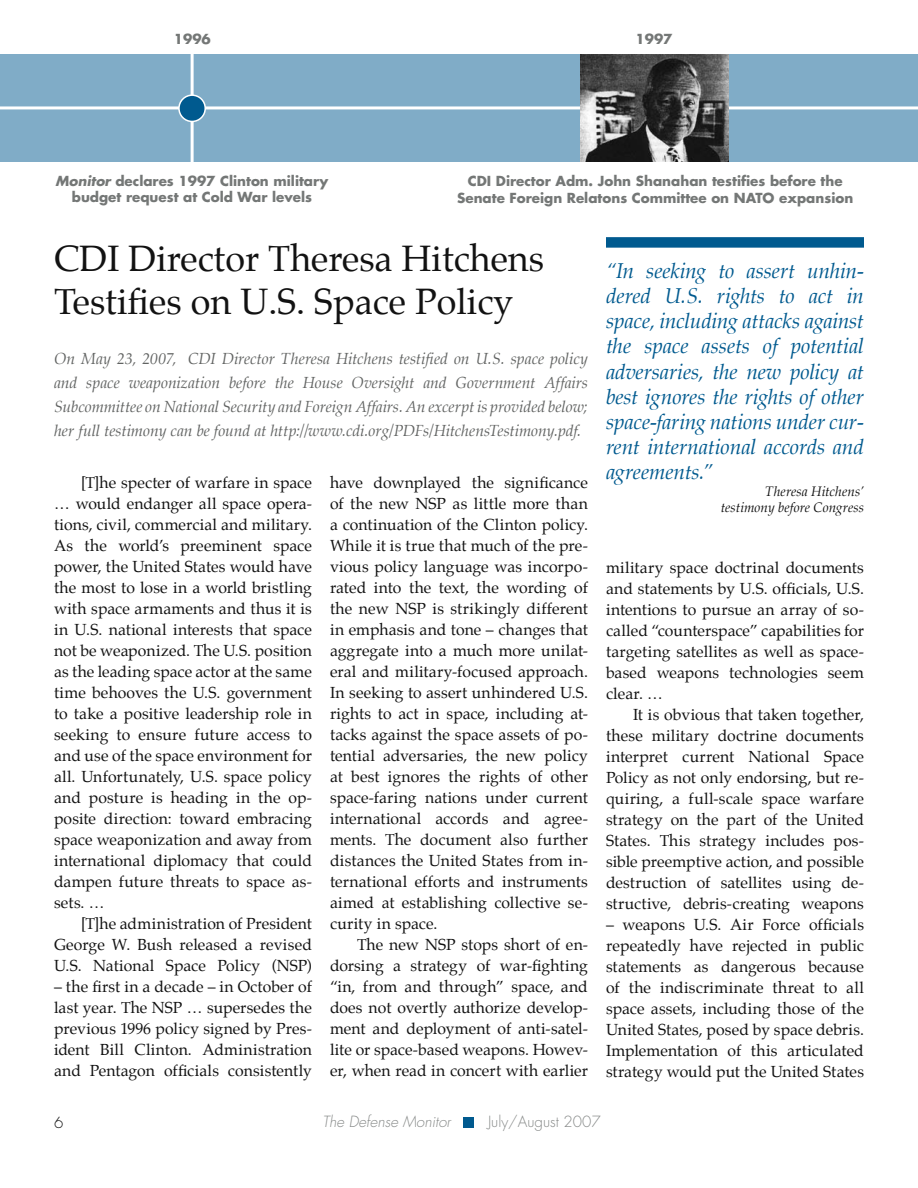
<style>
.page{position:relative;width:918px;height:1188px;background:#fff}
.page>*{position:absolute;margin:0;border:0;box-sizing:border-box;transform-origin:0 0}
.t1{font:36px/43.2px "Palatino";color:#121212}
.t2{font:italic 21px/25.2px "Palatino";letter-spacing:-.01em;color:#005a8f;text-align:justify}
.t3{font:15.75px/21px "Palatino";letter-spacing:.005em;color:#121212;text-align:justify}
.t4{font:italic 15.75px/24px "Palatino";letter-spacing:-.005em;color:#616362;text-align:justify}
.t5{font:italic 300 15px "Futura Std";color:#878a89}
.t6{font:300 15px "Futura Std";color:#878a89}
.t7{font:700 13.5px/16.2px "Futura";color:#747776;text-align:center}
.t8{font:italic 13.5px/16.2px "Palatino";letter-spacing:.005em;color:#121212;text-align:right}
.s1{font-style:italic}
</style>
<div class="page">
<div style="left:463px;top:1118px;width:11px;height:10px;background:#005a8f"></div>
<div style="left:0;top:54px;width:918px;height:108px;background:#80acc7"></div>
<hr style="left:0;top:106px;width:918px;height:3px;background:#fff">
<hr style="left:191px;top:52px;width:3px;height:114px;background:#fff">
<div style="left:179px;top:95px;width:26px;height:26px;background:#005a8f;border-radius:50%"></div>
<div style="left:178px;top:94px;width:28px;height:28px;border:2px solid #fff;border-radius:50%"></div>
<img style="left:580px;top:54px;width:149px;height:108px">
<div style="left:606px;top:237px;width:258px;height:11px;background:#005a8f"></div>
<p class="t7" style="left:174px;top:30px;width:39px">1996</p>
<p class="t7" style="left:635px;top:30px;width:39px">1997</p>
<p class="t7" style="left:56px;top:172px;width:275px"><span class="s1">Monitor</span> declares 1997 Clinton military budget request at Cold War levels</p>
<p class="t7" style="left:457px;top:173px;width:398px">CDI Director Adm. John Shanahan testifies before the<br>Senate Foreign Relatons Committee on NATO expansion</p>
<h1 class="t1" style="left:54px;top:240px;width:492px">CDI Director Theresa Hitchens<br>Testifies on U.S. Space Policy</h1>
<p class="t4" style="left:54px;top:348px;width:535px">On May 23, 2007, CDI Director Theresa Hitchens testified on U.S. space policy and space weaponization before the House Oversight and Government Affairs Subcommittee on National Security and Foreign Affairs. An excerpt is provided below; her full testimony can be found at http://www.cdi.org/PDFs/HitchensTestimony.pdf.</p>
<p class="t3" style="left:54px;top:474px;width:260px;text-indent:27px">[T]he specter of warfare in space … would endanger all space opera&shy;tions, civil, commercial and military.<br>As the world’s preeminent space power, the United States would have the most to lose in a world bristling with space armaments and thus it is in U.S. national interests that space not be weaponized. The U.S. position as the leading space actor at the same time behooves the U.S. government to take a positive leadership role in seeking to ensure future access to and use of the space environment for all. Unfortunately, U.S. space policy and posture is heading in the op&shy;posite direction: toward embracing space weaponization and away from international diplomacy that could dampen future threats to space as&shy;sets. …</p>
<p class="t3" style="left:54px;top:915px;width:259px;text-indent:27px">[T]he administration of President George W. Bush released a revised U.S. National Space Policy (NSP)</p>
<p class="t3" style="left:54px;top:978px;width:260px">– the first in a decade – in October of last year. The NSP … supersedes the previous 1996 policy signed by Pres&shy;ident Bill Clinton. Administration and Pentagon officials consistently</p>
<p class="t3" style="left:330px;top:474px;width:260px">have downplayed the significance of the new NSP as little more than a continuation of the Clinton policy.<br>While it is true that much of the pre&shy;vious policy language was incorpo&shy;rated into the text, the wording of the new NSP is strikingly different in emphasis and tone – changes that aggregate into a much more unilat&shy;eral and military-focused approach.<br>In seeking to assert unhindered U.S. rights to act in space, including at&shy;tacks against the space assets of po&shy;tential adversaries, the new policy at best ignores the rights of other space-faring nations under current international accords and agree&shy;ments. The document also further distances the United States from in&shy;ternational efforts and instruments aimed at establishing collective se&shy;curity in space.</p>
<p class="t3" style="left:330px;top:936px;width:260px;text-indent:27px">The new NSP stops short of en&shy;dorsing a strategy of war-fighting “in, from and through” space, and does not overtly authorize develop&shy;ment and deployment of anti-satel&shy;lite or space-based weapons. Howev&shy;er, when read in concert with earlier</p>
<p class="t2" style="left:606px;top:260px;width:260px">“In seeking to assert unhin&shy;dered U.S. rights to act in space, including attacks against the space assets of potential adversaries, the new policy at best ignores the rights of other space-faring nations under cur&shy;rent international accords and agreements.”</p>
<p class="t8" style="left:721px;top:484px;width:145px">Theresa Hitchens’ testimony before Congress</p>
<p class="t3" style="left:606px;top:558px;width:260px">military space doctrinal documents and statements by U.S. officials, U.S. intentions to pursue an array of so&shy;called “counterspace” capabilities for targeting satellites as well as space&shy;based weapons technologies seem clear. …</p>
<p class="t3" style="left:606px;top:705px;width:260px;text-indent:27px">It is obvious that taken together, these military doctrine documents interpret current National Space Policy as not only endorsing, but re&shy;quiring, a full-scale space warfare strategy on the part of the United States. This strategy includes pos&shy;sible preemptive action, and possible destruction of satellites using de&shy;structive, debris-creating weapons</p>
<p class="t3" style="left:606px;top:915px;width:260px">– weapons U.S. Air Force officials repeatedly have rejected in public statements as dangerous because of the indiscriminate threat to all space assets, including those of the United States, posed by space debris.<br>Implementation of this articulated strategy would put the United States</p>
<p class="t5" style="left:322px;top:1112px;width:130px">The Defense Monitor</p>
<p class="t6" style="left:488px;top:1112px;width:114px">July/August 2007</p>
</div>
